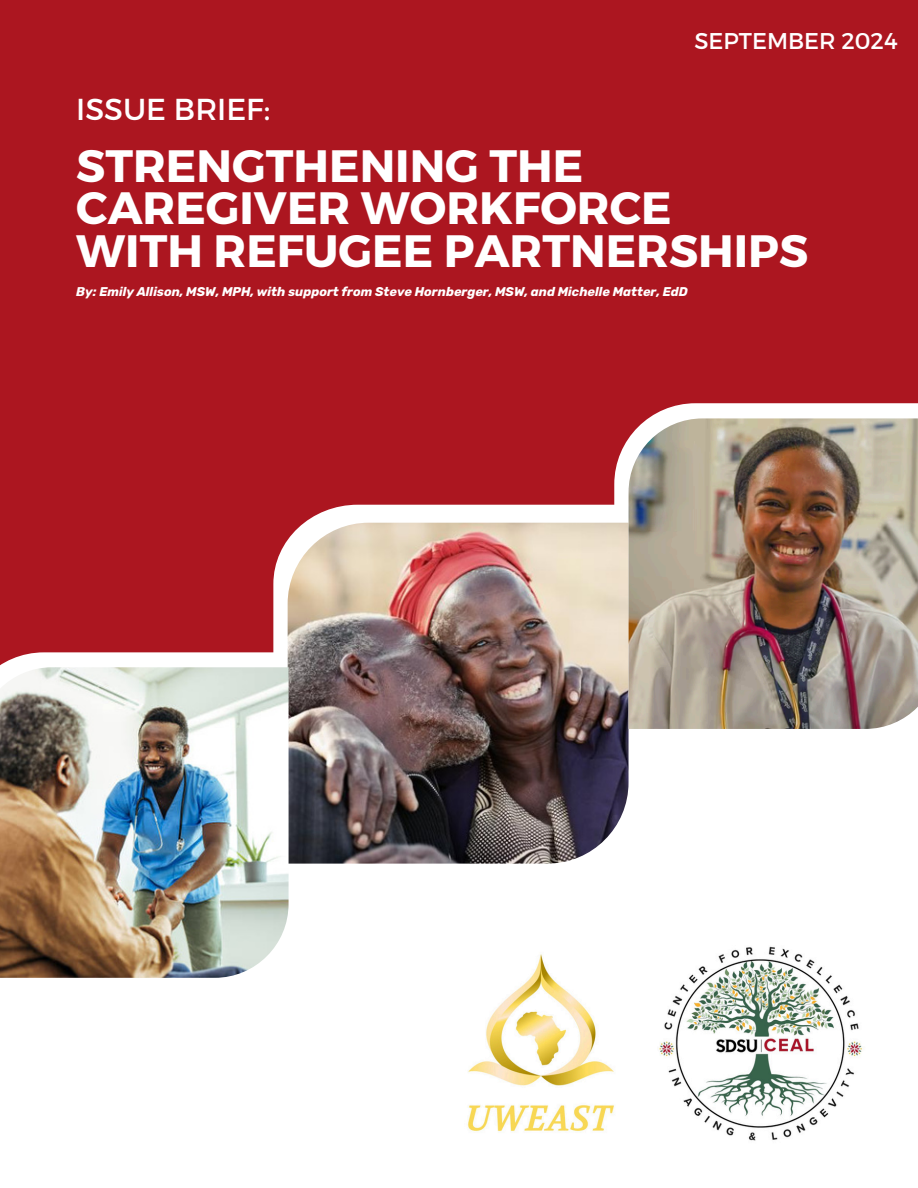
<style>
.page{position:relative;width:918px;height:1188px;background:#ac1620}
.page>*{position:absolute;margin:0;border:0;box-sizing:border-box;transform-origin:0 0}
.t1{font:700 45.3px/42.8px "Montserrat";color:#fff}
.t2{font:30.3px "Montserrat";color:#fff}
.t3{font:22.8px "Montserrat";color:#fff}
.t4{font:italic 700 12.6px "Rubik";color:#fff}
</style>
<div class="page">
<svg style="left:273px;top:505px;width:341px;height:147px;fill:#fff"></svg>
<div style="left:0;top:693px;width:918px;height:495px;background:#fff"></div>
<svg style="left:0;top:652px;width:288px;height:15px;background:#f9eff0"></svg>
<svg style="left:614px;top:403px;width:304px;height:120px;fill:#fff"></svg>
<img style="left:659px;top:946px;width:204px;height:195px">
<img style="left:288px;top:523px;width:341px;height:341px">
<img style="left:629px;top:418px;width:289px;height:311px">
<img style="left:0;top:667px;width:289px;height:311px">
<img style="left:467px;top:954px;width:147px;height:178px">
<p class="t2" style="left:76px;top:90px;width:195px">ISSUE BRIEF:</p>
<p class="t3" style="left:694px;top:26px;width:205px">SEPTEMBER 2024</p>
<p class="t1" style="left:76px;top:142px;width:733px">STRENGTHENING THE<br>CAREGIVER WORKFORCE<br>WITH REFUGEE PARTNERSHIPS</p>
<p class="t4" style="left:76px;top:285px;width:613px">By: Emily Allison, MSW, MPH, with support from Steve Hornberger, MSW, and Michelle Matter, EdD</p>
</div>
